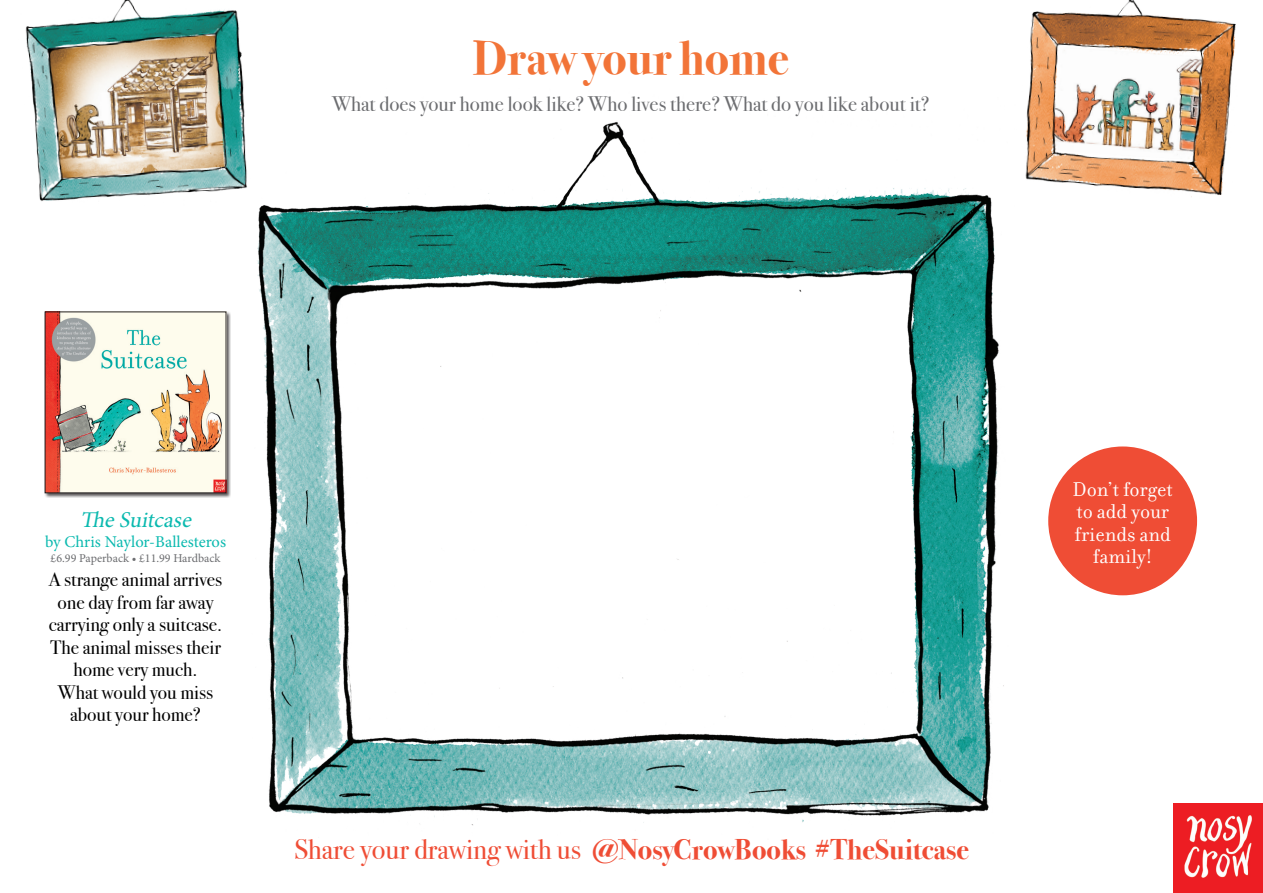
<style>
.page{position:relative;width:1263px;height:893px;background:#fff}
.page>*{position:absolute;margin:0;border:0;box-sizing:border-box;transform-origin:0 0}
.t1{font:700 48px "Bodoni Svty Two OSITCTT";color:#f27438}
.t2{font:700 28.5px "Bodoni Svty Two OSITCTT";color:#ef4d35}
.t3{font:italic 22.5px "Minion Pro";color:#0ab9af}
.t4{font:21.45px/22.5px "Filosofia OT";color:#fff;text-align:center}
.t5{font:21px "Bodoni Svty Two OSITCTT";color:#6c6d70}
.t6{font:19.5px/22.5px "Bodoni Svty Two OSITCTT";color:#000;text-align:center}
.t7{font:16.5px "Minion Pro";color:#0ab9af}
.t8{font:12px "Minion Pro";color:#6c6d70}
.s1{font-weight:400}
</style>
<div class="page">
<img style="left:257px;top:122px;width:747px;height:704px">
<img style="left:1174px;top:804px;width:89px;height:89px">
<div style="left:44px;top:311px;width:187px;height:187px;background:#231f20;opacity:.75"></div>
<img style="left:47px;top:314px;width:177px;height:177px">
<div style="left:1048px;top:446px;width:149px;height:149px;background:#ef4d35;border-radius:50%"></div>
<img style="left:982px;top:0;width:254px;height:256px">
<img style="left:25px;top:0;width:250px;height:217px">
<p class="t1" style="left:473px;top:29px;width:318px">Draw your home</p>
<p class="t5" style="left:332px;top:91px;width:599px">What does your home look like? Who lives there? What do you like about it?</p>
<p class="t3" style="left:80px;top:505px;width:118px">TheSuitcase</p>
<p class="t7" style="left:45px;top:531px;width:183px">by Chris Naylor-Ballesteros</p>
<p class="t8" style="left:51px;top:550px;width:171px">£6.99 Paperback • £11.99 Hardback</p>
<p class="t6" style="left:49px;top:568px;width:175px">A strange animal arrives one day from far away carrying only a suitcase.<br>The animal misses their home very much.<br>What would you miss about your home?</p>
<p class="t2" style="left:294px;top:833px;width:676px"><span class="s1">Share your drawing with us</span> @NosyCrowBooks #TheSuitcase</p>
<p class="t4" style="left:1072px;top:478px;width:102px">Don’t forget to add your friends and family!</p>
</div>
